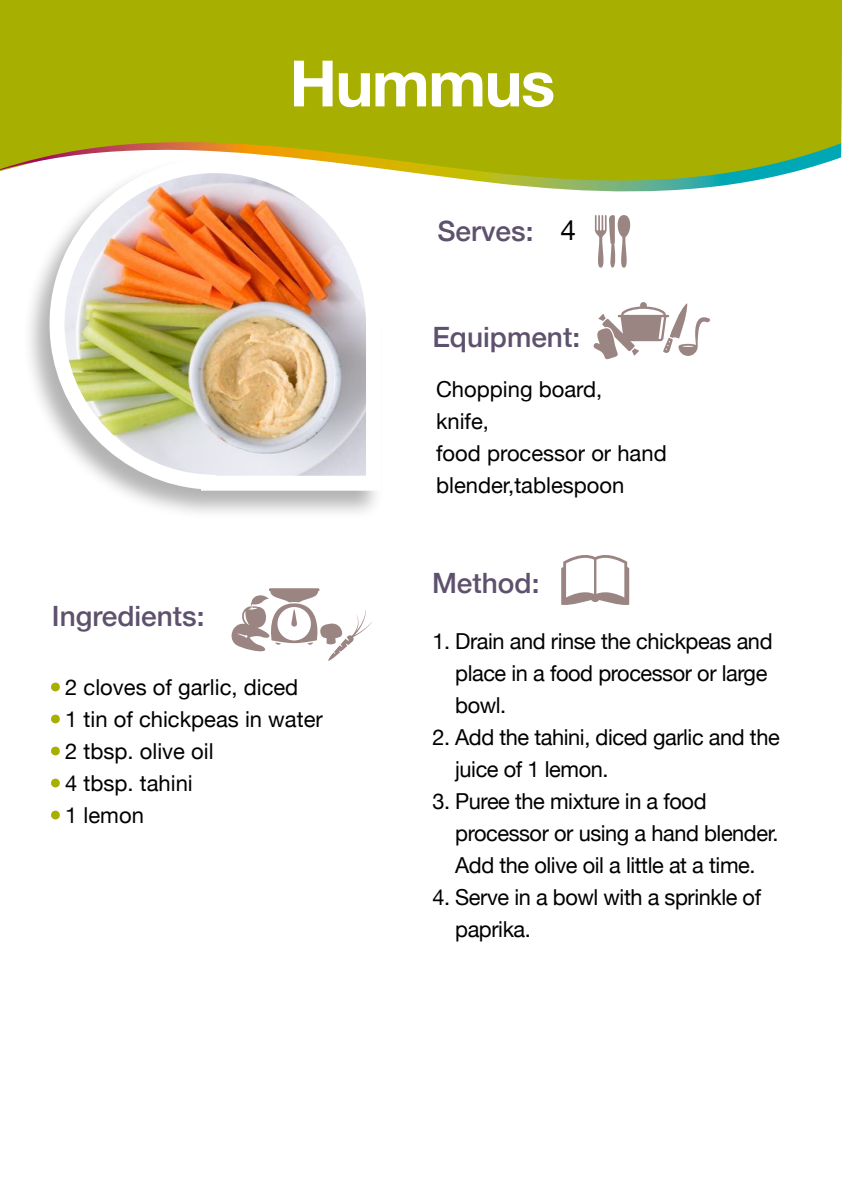
<style>
.page{position:relative;width:842px;height:1191px;background:#fff}
.page>*{position:absolute;margin:0;border:0;box-sizing:border-box;transform-origin:0 0}
.t1{font:700 64px "Helvetica Neue";letter-spacing:-.025em;color:#fff}
.t2{font:500 28px "Helvetica Neue";color:#5e516d}
.t3{font:22px/32px "Helvetica Neue";letter-spacing:-.02em;color:#000}
.t4{font:22px/32px "Helvetica Neue";color:#000}
.s1{font-weight:400;color:#000}
.s2{color:#a7b000}
</style>
<div class="page">
<div style="left:0;top:0;width:842px;height:158px;background:#a7b000"></div>
<svg style="left:0;top:142px;width:841px;height:50px"></svg>
<div style="left:21px;top:157px;width:362px;height:363px;background:#000;opacity:.3"></div>
<img style="left:42px;top:151px;width:346px;height:347px">
<svg style="left:232px;top:588px;width:140px;height:72px"></svg>
<svg style="left:561px;top:555px;width:68px;height:50px"></svg>
<svg style="left:595px;top:215px;width:36px;height:53px"></svg>
<svg style="left:593px;top:302px;width:117px;height:57px"></svg>
<h1 class="t1" style="left:290px;top:33px;width:267px">Hummus</h1>
<p class="t2" style="left:437px;top:208px;width:140px">Serves: <span class="s1">4</span></p>
<p class="t2" style="left:432px;top:314px;width:149px">Equipment:</p>
<p class="t4" style="left:436px;top:375px;width:232px">Chopping board,<br>knife,<br>food processor or hand blender,tablespoon</p>
<p class="t2" style="left:52px;top:594px;width:154px">Ingredients:</p>
<p class="t4" style="left:51px;top:672px;width:248px"><span class="s2">•</span> 2 cloves of garlic, diced</p>
<p class="t4" style="left:51px;top:704px;width:273px"><span class="s2">•</span> 1 tin of chickpeas in water</p>
<p class="t4" style="left:51px;top:736px;width:164px"><span class="s2">•</span> 2 tbsp. olive oil</p>
<p class="t4" style="left:51px;top:768px;width:143px"><span class="s2">•</span> 4 tbsp. tahini</p>
<p class="t3" style="left:51px;top:800px;width:94px"><span class="s2">•</span> 1 lemon</p>
<p class="t2" style="left:432px;top:560px;width:109px">Method:</p>
<p class="t3" style="left:455px;top:626px;width:319px;text-indent:-23px">1. Drain and rinse the chickpeas and place in a food processor or large bowl.</p>
<p class="t3" style="left:455px;top:722px;width:326px;text-indent:-23px">2. Add the tahini, diced garlic and the juice of 1 lemon.</p>
<p class="t3" style="left:455px;top:786px;width:325px;text-indent:-23px">3. Puree the mixture in a food processor or using a hand blender.<br>Add the olive oil a little at a time.</p>
<p class="t3" style="left:455px;top:883px;width:307px;text-indent:-23px">4. Serve in a bowl with a sprinkle of paprika.</p>
</div>
